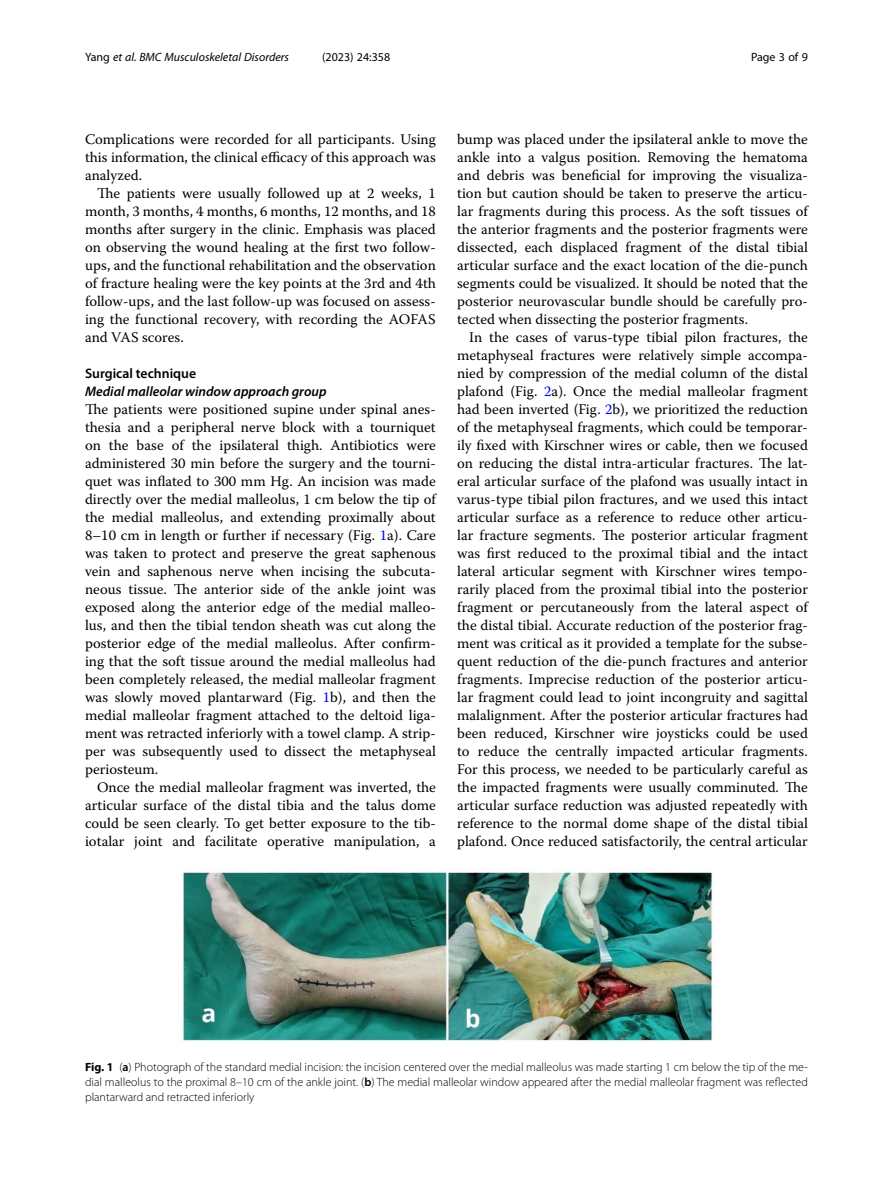
<style>
.page{position:relative;width:893px;height:1191px;background:#fff}
.page>*{position:absolute;margin:0;border:0;box-sizing:border-box;transform-origin:0 0}
.Body_Text_Indent{font:14.7px/18px "Warnock Pro";color:#000;text-align:justify}
.Body_Text{font:14.7px/18px "Warnock Pro";color:#000;text-align:justify}
.Head_3_after_2{font:italic 600 13.8px "Myriad Pro";color:#000}
.Head_2{font:600 13.8px "Myriad Pro";color:#000}
.Figure_Caption{font:300 12px/15px "Myriad Pro";color:#000;text-align:justify}
.t1{font:italic 12px "Myriad Pro";color:#000}
.t2{font:12px "Myriad Pro";color:#000}
.s1{font-style:normal}
.s2{color:#00f}
.s3{font-weight:700}
.s4{font-weight:600}
</style>
<div class="page">
<img style="left:182px;top:871px;width:531px;height:171px">
<p class="t1" style="left:85px;top:50px;width:206px"><span class="s1">Yang</span> et al. BMC Musculoskeletal Disorders</p>
<p class="t2" style="left:322px;top:50px;width:70px">(2023) 24:358</p>
<p class="t2" style="left:751px;top:50px;width:58px">Page 3 of 9</p>
<p class="Body_Text_Indent" style="left:85px;top:130px;width:352px">Complications were recorded for all participants. Using this information, the clinical efficacy of this approach was analyzed.</p>
<p class="Body_Text_Indent" style="left:85px;top:184px;width:352px;text-indent:12px">The patients were usually followed up at 2 weeks, 1 month, 3 months, 4 months, 6 months, 12 months, and 18 months after surgery in the clinic. Emphasis was placed on observing the wound healing at the first two follow&shy;ups, and the functional rehabilitation and the observation of fracture healing were the key points at the 3rd and 4th follow-ups, and the last follow-up was focused on assess&shy;ing the functional recovery, with recording the AOFAS and VAS scores.</p>
<p class="Head_2" style="left:85px;top:365px;width:113px">Surgical technique</p>
<p class="Head_3_after_2" style="left:85px;top:383px;width:243px">Medial malleolar window approach group</p>
<p class="Body_Text" style="left:85px;top:400px;width:352px">The patients were positioned supine under spinal anes&shy;thesia and a peripheral nerve block with a tourniquet on the base of the ipsilateral thigh. Antibiotics were administered 30 min before the surgery and the tourni&shy;quet was inflated to 300 mm Hg. An incision was made directly over the medial malleolus, 1 cm below the tip of the medial malleolus, and extending proximally about 8–10 cm in length or further if necessary (Fig. <span class="s2">1</span>a). Care was taken to protect and preserve the great saphenous vein and saphenous nerve when incising the subcuta&shy;neous tissue. The anterior side of the ankle joint was exposed along the anterior edge of the medial malleo&shy;lus, and then the tibial tendon sheath was cut along the posterior edge of the medial malleolus. After confirm&shy;ing that the soft tissue around the medial malleolus had been completely released, the medial malleolar fragment was slowly moved plantarward (Fig. <span class="s2">1</span>b), and then the medial malleolar fragment attached to the deltoid liga&shy;ment was retracted inferiorly with a towel clamp. A strip&shy;per was subsequently used to dissect the metaphyseal periosteum.</p>
<p class="Body_Text_Indent" style="left:85px;top:778px;width:352px;text-indent:12px">Once the medial malleolar fragment was inverted, the articular surface of the distal tibia and the talus dome could be seen clearly. To get better exposure to the tib&shy;iotalar joint and facilitate operative manipulation, a</p>
<p class="Body_Text_Indent" style="left:457px;top:130px;width:352px">bump was placed under the ipsilateral ankle to move the ankle into a valgus position. Removing the hematoma and debris was beneficial for improving the visualiza&shy;tion but caution should be taken to preserve the articu&shy;lar fragments during this process. As the soft tissues of the anterior fragments and the posterior fragments were dissected, each displaced fragment of the distal tibial articular surface and the exact location of the die-punch segments could be visualized. It should be noted that the posterior neurovascular bundle should be carefully pro&shy;tected when dissecting the posterior fragments.</p>
<p class="Body_Text_Indent" style="left:457px;top:328px;width:352px;text-indent:12px">In the cases of varus-type tibial pilon fractures, the metaphyseal fractures were relatively simple accompa&shy;nied by compression of the medial column of the distal plafond (Fig. <span class="s2">2</span>a). Once the medial malleolar fragment had been inverted (Fig. <span class="s2">2</span>b), we prioritized the reduction of the metaphyseal fragments, which could be temporar&shy;ily fixed with Kirschner wires or cable, then we focused on reducing the distal intra-articular fractures. The lat&shy;eral articular surface of the plafond was usually intact in varus-type tibial pilon fractures, and we used this intact articular surface as a reference to reduce other articu&shy;lar fracture segments. The posterior articular fragment was first reduced to the proximal tibial and the intact lateral articular segment with Kirschner wires tempo&shy;rarily placed from the proximal tibial into the posterior fragment or percutaneously from the lateral aspect of the distal tibial. Accurate reduction of the posterior frag&shy;ment was critical as it provided a template for the subse&shy;quent reduction of the die-punch fractures and anterior fragments. Imprecise reduction of the posterior articu&shy;lar fragment could lead to joint incongruity and sagittal malalignment. After the posterior articular fractures had been reduced, Kirschner wire joysticks could be used to reduce the centrally impacted articular fragments.<br>For this process, we needed to be particularly careful as the impacted fragments were usually comminuted. The articular surface reduction was adjusted repeatedly with reference to the normal dome shape of the distal tibial plafond. Once reduced satisfactorily, the central articular</p>
<p class="Figure_Caption" style="left:85px;top:1059px;width:724px"><span class="s3">Fig. 1</span> (<span class="s4">a</span>) Photograph of the standard medial incision: the incision centered over the medial malleolus was made starting 1 cm below the tip of the me&shy;dial malleolus to the proximal 8–10 cm of the ankle joint. (<span class="s4">b</span>) The medial malleolar window appeared after the medial malleolar fragment was reflected plantarward and retracted inferiorly</p>
</div>
